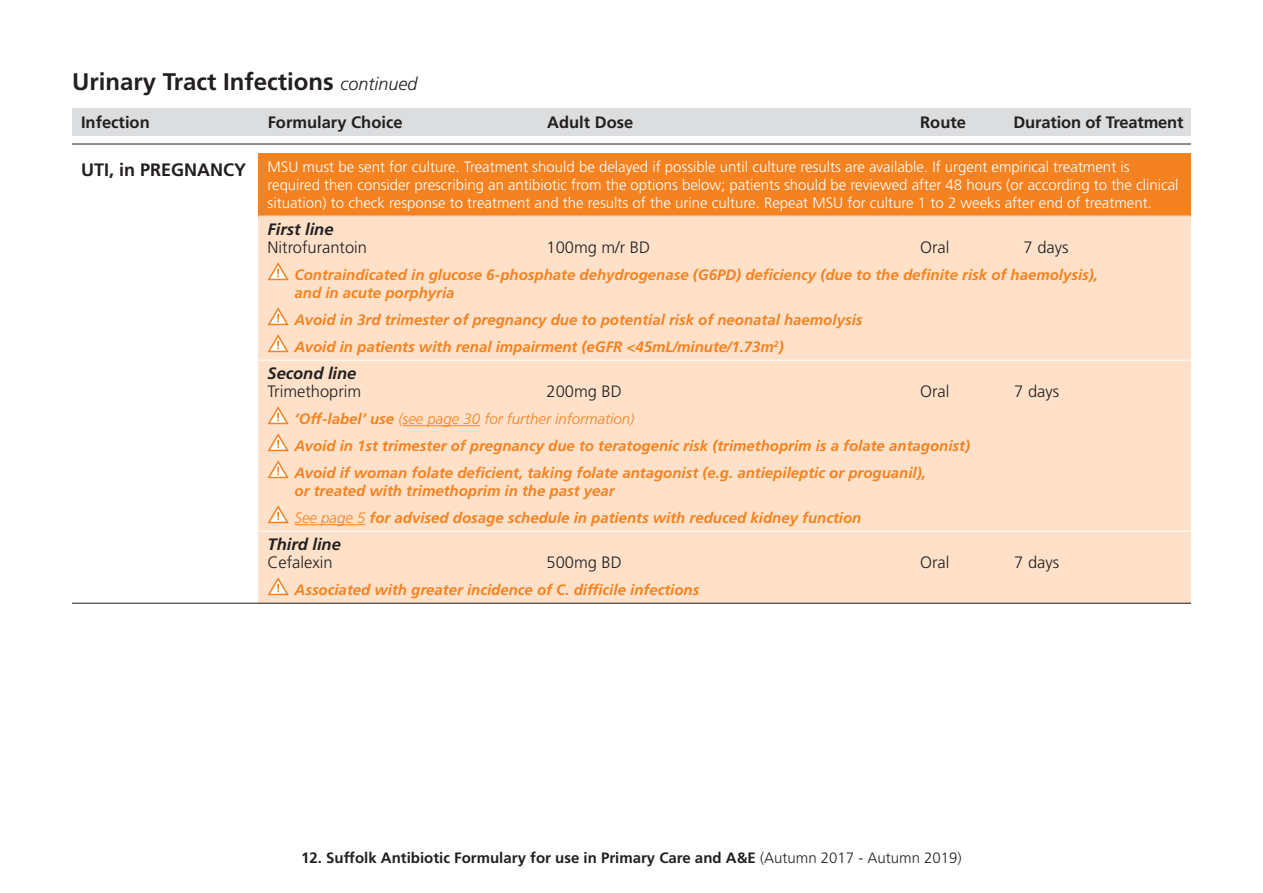
<style>
.page{position:relative;width:1263px;height:893px;background:#fff}
.page>*{position:absolute;margin:0;border:0;box-sizing:border-box;transform-origin:0 0}
.Section_Heading{font:700 24px "Frutiger LT Std";color:#231f20}
.Infection_UL{font:700 18px "Frutiger LT Std";color:#231f20}
.Body_UL{font:300 16.5px/18px "Frutiger LT Std";color:#231f20}
.t1{font:700 16.5px "Frutiger LT Std";color:#231f20}
.Body_UL-2{font:italic 700 16.5px/18px "Frutiger LT Std";color:#231f20}
.Body_UL-3{font:italic 700 15px/27px "Frutiger LT Std";color:#f58220}
.Body_UL-4{font:300 15px/18px "Frutiger LT Std";color:#fff}
.t2{font:700 15px "Frutiger LT Std";color:#231f20}
.s1{font-weight:300;font-style:italic;font-size:18px}
.s2{font-weight:700;font-style:italic}
.s3{font-weight:300}
.s4{font-weight:300;font-style:normal}
</style>
<div class="page">
<div style="left:72px;top:108px;width:1119px;height:27px;background:#dcdddf"></div>
<hr style="left:72px;top:144px;width:1119px;height:1px;background:#231f20">
<div style="left:258px;top:216px;width:933px;height:387px;background:#fee1c8"></div>
<div style="left:258px;top:153px;width:933px;height:63px;background:#f58220"></div>
<hr style="left:258px;top:216px;width:933px;height:1px;background:#fff">
<hr style="left:72px;top:360px;width:1119px;height:1px;background:#fff">
<hr style="left:403px;top:425px;width:77px;height:1px;background:#f58220">
<hr style="left:72px;top:531px;width:1119px;height:1px;background:#fff">
<hr style="left:294px;top:524px;width:71px;height:1px;background:#f58220">
<hr style="left:72px;top:603px;width:1119px;height:1px;background:#231f20">
<svg style="left:267px;top:262px;width:22px;height:19px"></svg>
<svg style="left:267px;top:307px;width:22px;height:19px"></svg>
<svg style="left:267px;top:334px;width:22px;height:19px"></svg>
<svg style="left:267px;top:406px;width:22px;height:19px"></svg>
<svg style="left:267px;top:433px;width:22px;height:19px"></svg>
<svg style="left:267px;top:460px;width:22px;height:19px"></svg>
<svg style="left:267px;top:505px;width:22px;height:19px"></svg>
<svg style="left:267px;top:577px;width:22px;height:19px"></svg>
<p class="Section_Heading" style="left:72px;top:68px;width:347px">Urinary Tract Infections <span class="s1">continued</span></p>
<p class="t1" style="left:81px;top:112px;width:70px">Infection</p>
<p class="Infection_UL" style="left:81px;top:159px;width:167px">UTI, in PREGNANCY</p>
<p class="t1" style="left:268px;top:112px;width:136px">Formulary Choice</p>
<p class="t1" style="left:547px;top:112px;width:88px">Adult Dose</p>
<p class="t1" style="left:920px;top:112px;width:47px">Route</p>
<p class="t1" style="left:1013px;top:112px;width:172px">Duration of Treatment</p>
<p class="Body_UL-4" style="left:267px;top:158px;width:912px">MSU must be sent for culture. Treatment should be delayed if possible until culture results are available. If urgent empirical treatment is required then consider prescribing an antibiotic from the options below; patients should be reviewed after 48 hours (or according to the clinical situation) to check response to treatment and the results of the urine culture. Repeat MSU for culture 1 to 2 weeks after end of treatment.</p>
<p class="Body_UL" style="left:267px;top:221px;width:101px"><span class="s2">First line<br></span>Nitrofurantoin</p>
<p class="Body_UL" style="left:546px;top:239px;width:105px">100mg m/r BD</p>
<p class="Body_UL" style="left:920px;top:239px;width:31px">Oral</p>
<p class="Body_UL" style="left:1023px;top:239px;width:46px">7 days</p>
<p class="Body_UL-3" style="left:294px;top:266px;width:805px;line-height:18px">Contraindicated in glucose 6-phosphate dehydrogenase (G6PD) deficiency (due to the definite risk of haemolysis), and in acute porphyria</p>
<p class="Body_UL-3" style="left:294px;top:307px;width:569px">Avoid in 3rd trimester of pregnancy due to potential risk of neonatal haemolysis<br>Avoid in patients with renal impairment (eGFR &lt;45mL/minute/1.73m<sup>2</sup>)</p>
<p class="Body_UL" style="left:267px;top:365px;width:95px"><span class="s2">Second line<br></span>Trimethoprim</p>
<p class="Body_UL" style="left:546px;top:383px;width:77px">200mg BD</p>
<p class="Body_UL" style="left:920px;top:383px;width:31px">Oral</p>
<p class="Body_UL" style="left:1014px;top:383px;width:46px">7 days</p>
<p class="Body_UL-3" style="left:294px;top:406px;width:677px">‘Off-label’ use <span class="s3">(see page 30 for further information)<br></span>Avoid in 1st trimester of pregnancy due to teratogenic risk (trimethoprim is a folate antagonist)<br>Avoid if woman folate deficient, taking folate antagonist (e.g. antiepileptic or proguanil),</p>
<p class="Body_UL-3" style="left:294px;top:478px;width:568px">or treated with trimethoprim in the past year<br><span class="s3">See page 5</span> for advised dosage schedule in patients with reduced kidney function</p>
<p class="Body_UL-2" style="left:267px;top:536px;width:75px">Third line<br><span class="s4">Cefalexin</span></p>
<p class="Body_UL" style="left:546px;top:554px;width:77px">500mg BD</p>
<p class="Body_UL" style="left:920px;top:554px;width:31px">Oral</p>
<p class="Body_UL" style="left:1014px;top:554px;width:46px">7 days</p>
<p class="Body_UL-3" style="left:294px;top:577px;width:406px">Associated with greater incidence of C. difficile infections</p>
<p class="t2" style="left:301px;top:849px;width:662px">12. Suffolk Antibiotic Formulary for use in Primary Care and A&amp;E <span class="s3">(Autumn 2017 - Autumn 2019)</span></p>
</div>
